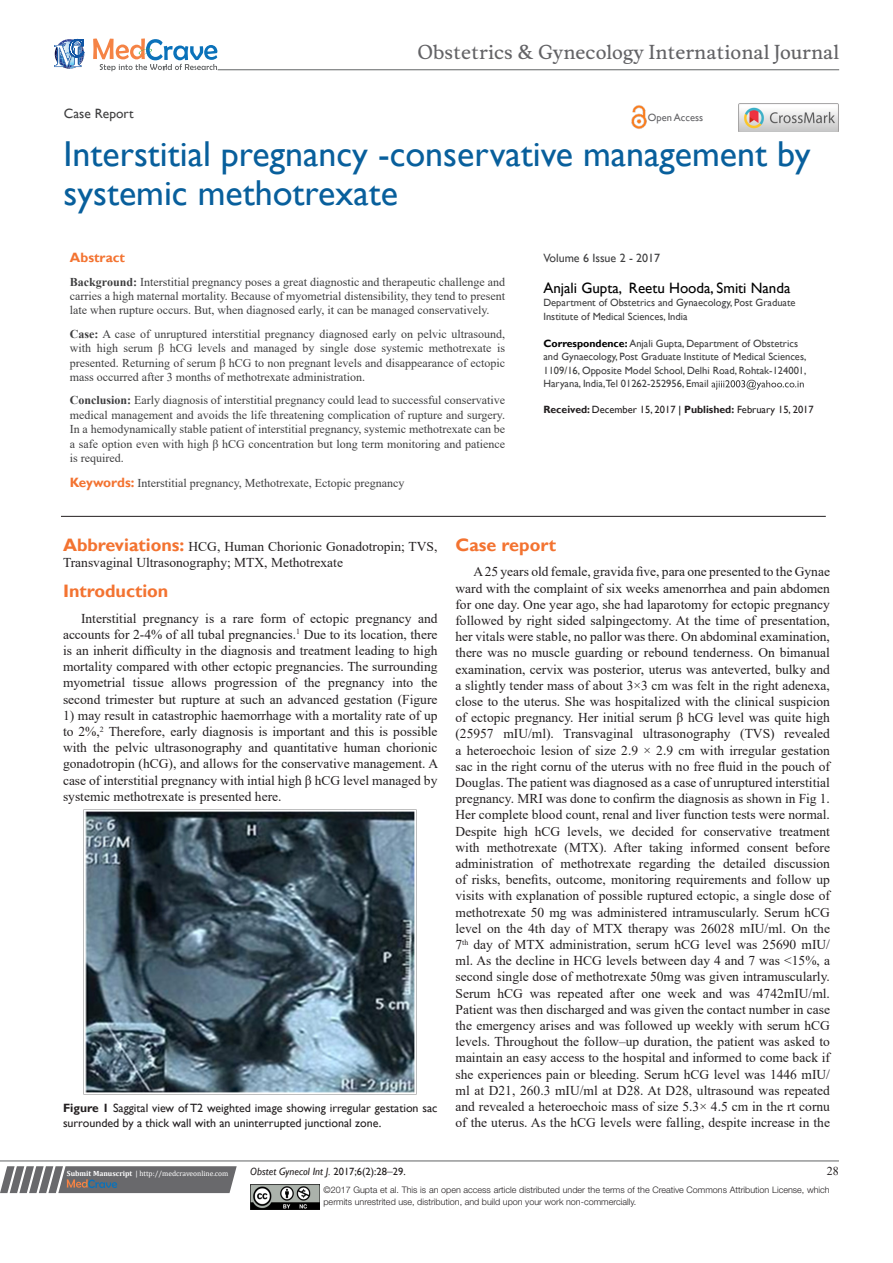
<style>
.page{position:relative;width:893px;height:1263px;background:#fff}
.page>*{position:absolute;margin:0;border:0;box-sizing:border-box;transform-origin:0 0}
.t1{font:36px/39px "Gill Sans";color:#085f9c}
.t2{font:18.6px "Musee";color:#636366}
.List_Paragraph{font:700 18px "Gill Sans";color:#f37331}
.t3{font:15px "Gill Sans";color:#000}
.List_Paragraph-2{font:13.5px/16.2px "Times New Roman";color:#231f20;text-align:justify}
.t4{font:13.5px "Gill Sans";color:#3e3e3f}
.t5{font:700 13.5px "Gill Sans";color:#f37331}
.t6{font:12px/14.4px "Times New Roman";color:#3e3e3f;text-align:justify}
.t7{font:12px/14.4px "Gill Sans";color:#231f20}
.t8{font:12px "Gill Sans";color:#3e3e3f}
.t9{font:12px "Times New Roman";color:#231f20}
.t10{font:10.5px/13.5px "Gill Sans";color:#3e3e3f}
.t11{font:10.5px "Gill Sans";color:#231f20}
.t12{font:italic 10.5px "Gill Sans";color:#231f20}
.t13{font:10.5px "Gill Sans";color:#636366}
.t14{font:300 9px/12px "Helvetica Neue LT Std";color:#231f20}
.t15{font:7.5px "Cambria";color:#fff}
.s1{font-weight:700}
.s2{font-family:"Gill Sans";font-weight:700;font-size:13.5px;color:#f37331}
.s3{font-weight:700;color:#000}
.s4{color:#000}
.s5{font-family:"Gill Sans";font-weight:700;font-size:18px;color:#f37331}
.s6{font-style:normal}
.s7{font-family:"Times New Roman";font-style:normal;font-size:12px}
</style>
<div class="page">
<svg style="left:0;top:1166px;width:237px;height:27px;background:#78787a"></svg>
<hr style="left:0;top:1161px;width:839px;height:1px;background:#626465">
<hr style="left:61px;top:516px;width:765px;height:1px;background:#231f20">
<img style="left:250px;top:1185px;width:69px;height:24px">
<svg style="left:711px;top:380px;width:93px;height:10px"></svg>
<svg style="left:54px;top:39px;width:30px;height:30px"></svg>
<svg style="left:93px;top:38px;width:124px;height:33px"></svg>
<hr style="left:218px;top:70px;width:621px;height:1px;background:#626465">
<img style="left:631px;top:105px;width:16px;height:24px">
<img style="left:739px;top:104px;width:99px;height:28px">
<img style="left:83px;top:809px;width:333px;height:285px">
<p class="t2" style="left:417px;top:41px;width:423px">Obstetrics &amp; Gynecology International Journal</p>
<p class="t4" style="left:64px;top:105px;width:71px">Case Report</p>
<p class="t13" style="left:648px;top:112px;width:57px">Open Access</p>
<p class="t1" style="left:64px;top:135px;width:748px">Interstitial pregnancy -conservative management by systemic methotrexate</p>
<p class="t5" style="left:70px;top:249px;width:57px">Abstract</p>
<p class="t6" style="left:70px;top:274px;width:437px"><span class="s1">Background:</span> Interstitial pregnancy poses a great diagnostic and therapeutic challenge and carries a high maternal mortality. Because of myometrial distensibility, they tend to present late when rupture occurs. But, when diagnosed early, it can be managed conservatively.</p>
<p class="t6" style="left:70px;top:326px;width:437px"><span class="s1">Case:</span> A case of unruptured interstitial pregnancy diagnosed early on pelvic ultrasound, with high serum β hCG levels and managed by single dose systemic methotrexate is presented. Returning of serum β hCG to non pregnant levels and disappearance of ectopic mass occurred after 3 months of methotrexate administration.</p>
<p class="t6" style="left:70px;top:393px;width:437px"><span class="s1">Conclusion:</span> Early diagnosis of interstitial pregnancy could lead to successful conservative medical management and avoids the life threatening complication of rupture and surgery.<br>In a hemodynamically stable patient of interstitial pregnancy, systemic methotrexate can be a safe option even with high β hCG concentration but long term monitoring and patience is required.</p>
<p class="t6" style="left:70px;top:476px;width:336px"><span class="s2">Keywords:</span> Interstitial pregnancy, Methotrexate, Ectopic pregnancy</p>
<p class="t8" style="left:543px;top:251px;width:118px">Volume 6 Issue 2 - 2017</p>
<p class="t3" style="left:543px;top:279px;width:248px">Anjali Gupta, Reetu Hooda, Smiti Nanda</p>
<p class="t10" style="left:543px;top:296px;width:254px">Department of Obstetrics and Gynaecology, Post Graduate<br>Institute of Medical Sciences, India</p>
<p class="t10" style="left:543px;top:337px;width:265px"><span class="s3">Correspondence:</span> Anjali Gupta, Department of Obstetrics and Gynaecology, Post Graduate Institute of Medical Sciences, 1109/16, Opposite Model School, Delhi Road, Rohtak-124001, Haryana, India,Tel 01262-252956, Email</p>
<p class="t11" style="left:543px;top:403px;width:272px"><span class="s1">Received:</span> December 15, 2017 <span class="s4">|</span> <span class="s1">Published:</span> February 15, 2017</p>
<p class="List_Paragraph-2" style="left:63px;top:538px;width:376px"><span class="s5">Abbreviations:</span> HCG, Human Chorionic Gonadotropin; TVS,<br>Transvaginal Ultrasonography; MTX, Methotrexate</p>
<p class="List_Paragraph" style="left:63px;top:580px;width:107px">Introduction</p>
<p class="List_Paragraph-2" style="left:63px;top:610px;width:376px;text-indent:18px">Interstitial pregnancy is a rare form of ectopic pregnancy and accounts for 2-4% of all tubal pregnancies.<sup>1</sup> Due to its location, there is an inherit difficulty in the diagnosis and treatment leading to high mortality compared with other ectopic pregnancies. The surrounding myometrial tissue allows progression of the pregnancy into the second trimester but rupture at such an advanced gestation (Figure</p>
<p class="List_Paragraph-2" style="left:63px;top:707px;width:377px">1) may result in catastrophic haemorrhage with a mortality rate of up to 2%,<sup>2</sup> Therefore, early diagnosis is important and this is possible with the pelvic ultrasonography and quantitative human chorionic gonadotropin (hCG), and allows for the conservative management. A case of interstitial pregnancy with intial high β hCG level managed by systemic methotrexate is presented here.</p>
<p class="t7" style="left:63px;top:1101px;width:376px"><span class="s1">Figure 1</span> Saggital view of T2 weighted image showing irregular gestation sac surrounded by a thick wall with an uninterrupted junctional zone.</p>
<p class="List_Paragraph" style="left:455px;top:534px;width:102px">Case report</p>
<p class="List_Paragraph-2" style="left:455px;top:563px;width:376px;text-indent:18px">A 25 years old female, gravida five, para one presented to the Gynae ward with the complaint of six weeks amenorrhea and pain abdomen for one day. One year ago, she had laparotomy for ectopic pregnancy followed by right sided salpingectomy. At the time of presentation, her vitals were stable, no pallor was there. On abdominal examination, there was no muscle guarding or rebound tenderness. On bimanual examination, cervix was posterior, uterus was anteverted, bulky and a slightly tender mass of about 3×3 cm was felt in the right adenexa, close to the uterus. She was hospitalized with the clinical suspicion of ectopic pregnancy. Her initial serum β hCG level was quite high (25957 mIU/ml). Transvaginal ultrasonography (TVS) revealed a heteroechoic lesion of size 2.9 × 2.9 cm with irregular gestation sac in the right cornu of the uterus with no free fluid in the pouch of Douglas. The patient was diagnosed as a case of unruptured interstitial pregnancy. MRI was done to confirm the diagnosis as shown in Fig 1.<br>Her complete blood count, renal and liver function tests were normal.<br>Despite high hCG levels, we decided for conservative treatment with methotrexate (MTX). After taking informed consent before administration of methotrexate regarding the detailed discussion of risks, benefits, outcome, monitoring requirements and follow up visits with explanation of possible ruptured ectopic, a single dose of methotrexate 50 mg was administered intramuscularly. Serum hCG level on the 4th day of MTX therapy was 26028 mIU/ml. On the 7<sup>th</sup> day of MTX administration, serum hCG level was 25690 mIU/ ml. As the decline in HCG levels between day 4 and 7 was &lt;15%, a second single dose of methotrexate 50mg was given intramuscularly.<br>Serum hCG was repeated after one week and was 4742mIU/ml.<br>Patient was then discharged and was given the contact number in case the emergency arises and was followed up weekly with serum hCG levels. Throughout the follow–up duration, the patient was asked to maintain an easy access to the hospital and informed to come back if she experiences pain or bleeding. Serum hCG level was 1446 mIU/ ml at D21, 260.3 mIU/ml at D28. At D28, ultrasound was repeated and revealed a heteroechoic mass of size 5.3× 4.5 cm in the rt cornu of the uterus. As the hCG levels were falling, despite increase in the</p>
<p class="t15" style="left:67px;top:1169px;width:163px"><span class="s1">Submit Manuscript</span> | http://medcraveonline.com</p>
<p class="t12" style="left:250px;top:1165px;width:157px">Obstet Gynecol Int J. <span class="s6">2017;6(2):28</span><span class="s7">‒</span><span class="s6">29.</span></p>
<p class="t9" style="left:827px;top:1162px;width:13px">28</p>
<p class="t14" style="left:323px;top:1183px;width:508px">©2017 Gupta et al. This is an open access article distributed under the terms of the Creative Commons Attribution License, which permits unrestrited use, distribution, and build upon your work non-commercially.</p>
</div>
